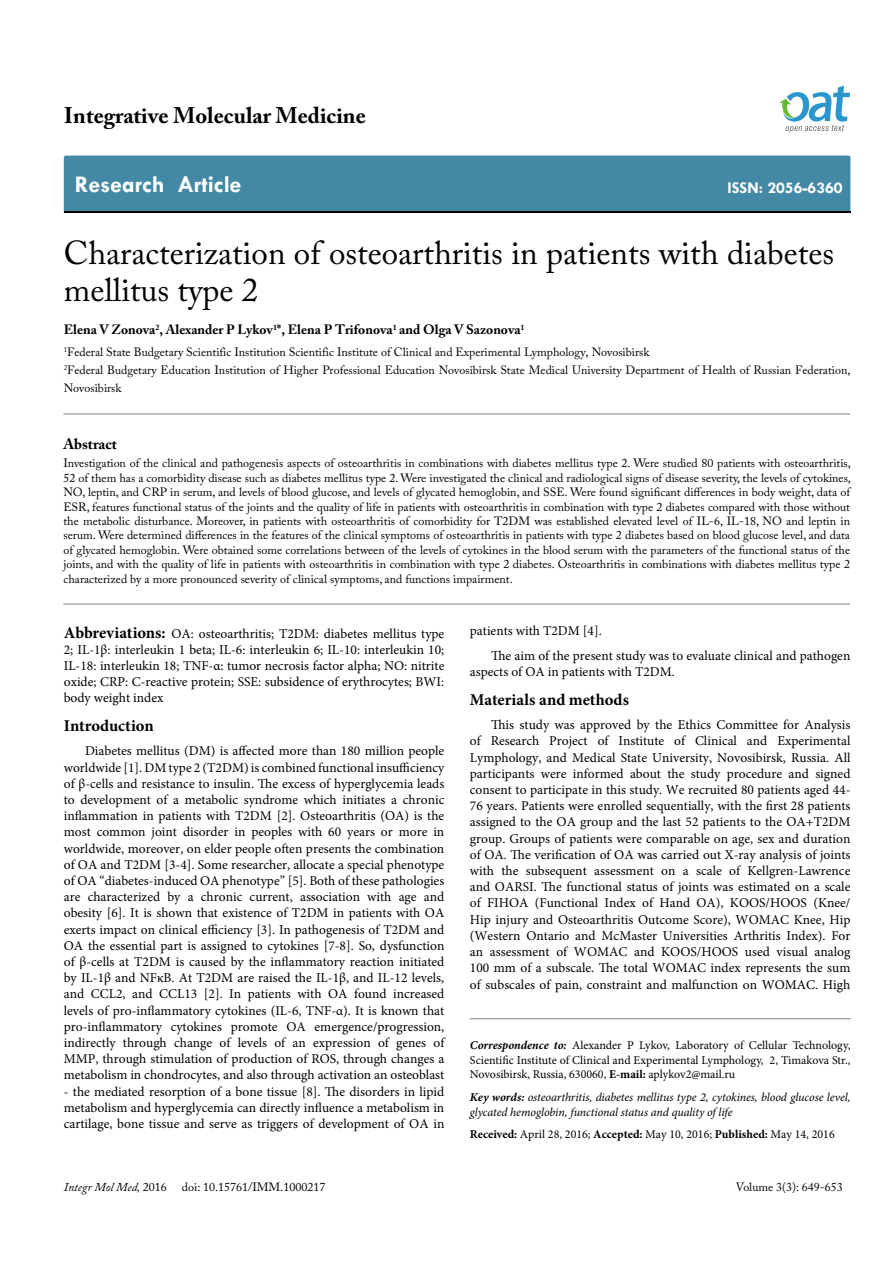
<style>
.page{position:relative;width:893px;height:1263px;background:#fff}
.page>*{position:absolute;margin:0;border:0;box-sizing:border-box;transform-origin:0 0}
.t1{font:33px/37.5px "Adobe Caslon Pro";color:#000}
.t2{font:700 24px "Tw Cen";color:#fff}
.t3{font:700 22.5px "Adobe Caslon Pro";color:#000}
.t4{font:700 16.5px "Minion Pro";color:#000}
.t5{font:700 16.5px "Tw Cen";color:#fff}
.t6{font:700 15px "Adobe Caslon Pro";color:#000}
.t7{font:13.5px/16.2px "Minion Pro";color:#000;text-align:justify}
.t8{font:700 13.5px "Adobe Caslon Pro";color:#000}
.t9{font:12px/14.4px "Adobe Caslon Pro";color:#000}
.t10{font:12px/14.4px "Minion Pro";color:#000;text-align:justify}
.t11{font:italic 12px/14.4px "Minion Pro";letter-spacing:-.005em;color:#000}
.t12{font:italic 12px "Adobe Caslon Pro";color:#000}
.s1{font-weight:700;font-size:16.5px}
.s2{font-weight:700;font-style:italic}
.s3{font-weight:700}
.s4{font-style:normal}
</style>
<div class="page">
<div style="left:64px;top:156px;width:786px;height:56px;background:#4389a5"></div>
<svg style="left:779px;top:86px;width:71px;height:47px"></svg>
<hr style="left:63px;top:414px;width:787px;height:1px;background:#808285">
<hr style="left:63px;top:604px;width:787px;height:1px;background:#808285">
<hr style="left:470px;top:1018px;width:380px;height:1px;background:#808285">
<h3 class="t3" style="left:64px;top:102px;width:303px">Integrative Molecular Medicine</h3>
<h2 class="t2" style="left:75px;top:170px;width:168px">Research Article</h2>
<p class="t5" style="left:727px;top:178px;width:117px">ISSN: 2056-6360</p>
<h1 class="t1" style="left:64px;top:233px;width:772px">Characterization of osteoarthritis in patients with diabetes mellitus type 2</h1>
<p class="t8" style="left:64px;top:322px;width:462px">Elena V Zonova<sup>2</sup>, Alexander P Lykov<sup>1</sup>*, Elena P Trifonova<sup>1</sup> and Olga V Sazonova<sup>1</sup></p>
<p class="t9" style="left:64px;top:343px;width:788px;line-height:18px"><sup>1</sup>Federal State Budgetary Scientific Institution Scientific Institute of Clinical and Experimental Lymphology, Novosibirsk<br><sup>2</sup>Federal Budgetary Education Institution of Higher Professional Education Novosibirsk State Medical University Department of Health of Russian Federation,<br>Novosibirsk</p>
<p class="t6" style="left:63px;top:435px;width:55px">Abstract</p>
<p class="t9" style="left:63px;top:456px;width:789px;text-align:justify">Investigation of the clinical and pathogenesis aspects of osteoarthritis in combinations with diabetes mellitus type 2. Were studied 80 patients with osteoarthritis, 52 of them has a comorbidity disease such as diabetes mellitus type 2. Were investigated the clinical and radiological signs of disease severity, the levels of cytokines, NO, leptin, and CRP in serum, and levels of blood glucose, and levels of glycated hemoglobin, and SSE. Were found significant differences in body weight, data of ESR, features functional status of the joints and the quality of life in patients with osteoarthritis in combination with type 2 diabetes compared with those without the metabolic disturbance. Moreover, in patients with osteoarthritis of comorbidity for T2DM was established elevated level of IL-6, IL-18, NO and leptin in serum. Were determined differences in the features of the clinical symptoms of osteoarthritis in patients with type 2 diabetes based on blood glucose level, and data of glycated hemoglobin. Were obtained some correlations between of the levels of cytokines in the blood serum with the parameters of the functional status of the joints, and with the quality of life in patients with osteoarthritis in combination with type 2 diabetes. Osteoarthritis in combinations with diabetes mellitus type 2 characterized by a more pronounced severity of clinical symptoms, and functions impairment.</p>
<p class="t7" style="left:64px;top:625px;width:382px"><span class="s1">Abbreviations:</span> OA: osteoarthritis; T2DM: diabetes mellitus type 2; IL-1β: interleukin 1 beta; IL-6: interleukin 6; IL-10: interleukin 10; IL-18: interleukin 18; TNF-α: tumor necrosis factor alpha; NO: nitrite oxide; CRP: C-reactive protein; SSE: subsidence of erythrocytes; BWI: body weight index</p>
<p class="t4" style="left:64px;top:714px;width:91px">Introduction</p>
<p class="t7" style="left:64px;top:743px;width:382px;text-indent:21px">Diabetes mellitus (DM) is affected more than 180 million people worldwide [1]. DM type 2 (T2DM) is combined functional insufficiency of β-cells and resistance to insulin. The excess of hyperglycemia leads to development of a metabolic syndrome which initiates a chronic inflammation in patients with T2DM [2]. Osteoarthritis (OA) is the most common joint disorder in peoples with 60 years or more in worldwide, moreover, on elder people often presents the combination of OA and T2DM [3-4]. Some researcher, allocate a special phenotype of OA “diabetes-induced OA phenotype” [5]. Both of these pathologies are characterized by a chronic current, association with age and obesity [6]. It is shown that existence of T2DM in patients with OA exerts impact on clinical efficiency [3]. In pathogenesis of T2DM and OA the essential part is assigned to cytokines [7-8]. So, dysfunction of β-cells at T2DM is caused by the inflammatory reaction initiated by IL-1β and NFκB. At T2DM are raised the IL-1β, and IL-12 levels, and CCL2, and CCL13 [2]. In patients with OA found increased levels of pro-inflammatory cytokines (IL-6, TNF-α). It is known that pro-inflammatory cytokines promote OA emergence/progression, indirectly through change of levels of an expression of genes of MMP, through stimulation of production of ROS, through changes a metabolism in chondrocytes, and also through activation an osteoblast</p>
<p class="t7" style="left:64px;top:1083px;width:382px">- the mediated resorption of a bone tissue [8]. The disorders in lipid metabolism and hyperglycemia can directly influence a metabolism in cartilage, bone tissue and serve as triggers of development of OA in</p>
<p class="t7" style="left:491px;top:619px;width:361px;line-height:24.8px;text-indent:-21px">patients with T2DM [4].<br>The aim of the present study was to evaluate clinical and pathogen</p>
<p class="t7" style="left:470px;top:664px;width:207px">aspects of OA in patients with T2DM.</p>
<p class="t4" style="left:470px;top:688px;width:161px">Materials and methods</p>
<p class="t7" style="left:470px;top:717px;width:382px;text-indent:21px">This study was approved by the Ethics Committee for Analysis of Research Project of Institute of Clinical and Experimental Lymphology, and Medical State University, Novosibirsk, Russia. All participants were informed about the study procedure and signed consent to participate in this study. We recruited 80 patients aged 44- 76 years. Patients were enrolled sequentially, with the first 28 patients assigned to the OA group and the last 52 patients to the OA+T2DM group. Groups of patients were comparable on age, sex and duration of OA. The verification of OA was carried out X-ray analysis of joints with the subsequent assessment on a scale of Kellgren-Lawrence and OARSI. The functional status of joints was estimated on a scale of FIHOA (Functional Index of Hand OA), KOOS/HOOS (Knee/ Hip injury and Osteoarthritis Outcome Score), WOMAC Knee, Hip (Western Ontario and McMaster Universities Arthritis Index). For an assessment of WOMAC and KOOS/HOOS used visual analog 100 mm of a subscale. The total WOMAC index represents the sum of subscales of pain, constraint and malfunction on WOMAC. High</p>
<p class="t10" style="left:470px;top:1038px;width:382px"><span class="s2">Correspondence to:</span> Alexander P Lykov, Laboratory of Cellular Technology, Scientific Institute of Clinical and Experimental Lymphology, 2, Timakova Str., Novosibirsk, Russia, 630060, <span class="s3">E-mail:</span> aplykov2@mail.ru</p>
<p class="t11" style="left:470px;top:1090px;width:382px"><span class="s3">Key words:</span> osteoarthritis, diabetes mellitus type 2, cytokines, blood glucose level, glycated hemoglobin, functional status and quality of life</p>
<p class="t10" style="left:470px;top:1127px;width:366px"><span class="s3">Received:</span> April 28, 2016; <span class="s3">Accepted:</span> May 10, 2016; <span class="s3">Published:</span> May 14, 2016</p>
<p class="t12" style="left:64px;top:1180px;width:104px">Integr Mol Med, <span class="s4">2016</span></p>
<p class="t9" style="left:182px;top:1180px;width:145px">doi: 10.15761/IMM.1000217</p>
<p class="t9" style="left:736px;top:1180px;width:108px">Volume 3(3): 649-653</p>
</div>
